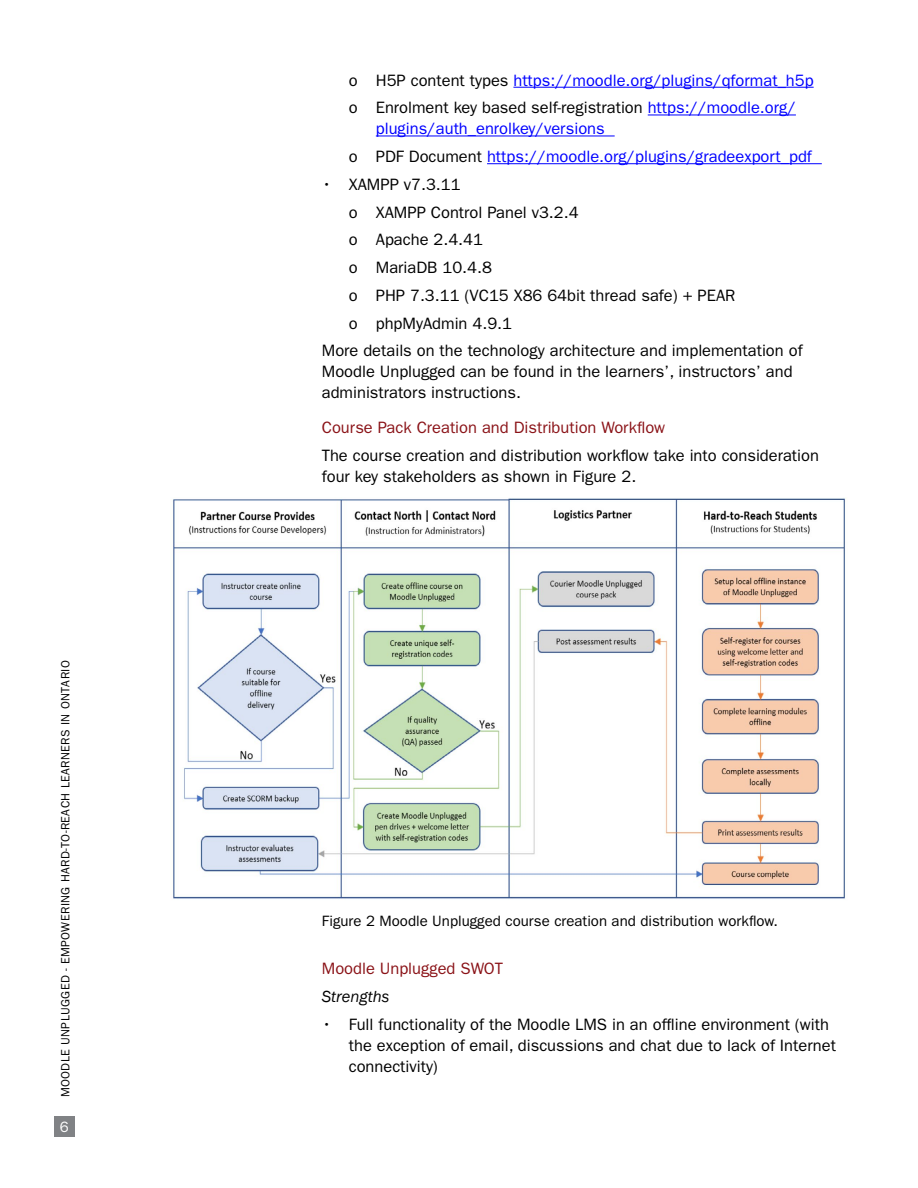
<style>
.page{position:relative;width:918px;height:1188px;background:#fff}
.page>*{position:absolute;margin:0;border:0;box-sizing:border-box;transform-origin:0 0}
.t1{font:16.5px/21px "ITC Franklin Gothic Std";color:#000}
.t2{font:16.5px/27.8px "ITC Franklin Gothic Std";color:#00f}
.t3{font:16.5px "ITC Franklin Gothic Std";color:#8a1217}
.t4{font:italic 16.5px "Franklin Gothic";color:#000}
.t5{font:15px "ITC Franklin Gothic Std";color:#000}
.t6{font:15px "ITC Franklin Gothic Std";color:#fff}
.t7{font:12px "ITC Franklin Gothic Std";letter-spacing:.03em;color:#000}
.s1{color:#000}
</style>
<div class="page">
<div style="left:54px;top:1117px;width:20px;height:20px;background:#808285"></div>
<hr style="left:513px;top:87px;width:301px;height:1px;background:#00f">
<hr style="left:648px;top:115px;width:148px;height:1px;background:#00f">
<hr style="left:376px;top:136px;width:239px;height:1px;background:#00f">
<hr style="left:487px;top:163px;width:335px;height:1px;background:#00f">
<img style="left:173px;top:498px;width:672px;height:402px">
<p class="t7" style="left:58px;top:1097px;width:439px;rotate:-90deg">MOODLE UNPLUGGED - EMPOWERING HARD-TO-REACH LEARNERS IN ONTARIO</p>
<p class="t6" style="left:60px;top:1118px;width:10px">6</p>
<p class="t2" style="left:349px;top:66px;width:466px"><span class="s1">o H5P content types</span> https://moodle.org/plugins/qformat_h5p <span class="s1">o Enrolment key based self-registration</span> https://moodle.org/</p>
<p class="t2" style="left:349px;top:115px;width:465px;text-indent:27px">plugins/auth_enrolkey/versions<br><span class="s1">o PDF Document</span> https://moodle.org/plugins/gradeexport_pdf</p>
<p class="t1" style="left:322px;top:174px;width:140px">• XAMPP v7.3.11</p>
<p class="t1" style="left:349px;top:202px;width:231px">o XAMPP Control Panel v3.2.4</p>
<p class="t1" style="left:349px;top:229px;width:136px">o Apache 2.4.41</p>
<p class="t1" style="left:349px;top:257px;width:145px">o MariaDB 10.4.8</p>
<p class="t1" style="left:349px;top:285px;width:388px">o PHP 7.3.11 (VC15 X86 64bit thread safe) + PEAR</p>
<p class="t1" style="left:349px;top:313px;width:165px">o phpMyAdmin 4.9.1</p>
<p class="t1" style="left:322px;top:340px;width:482px">More details on the technology architecture and implementation of</p>
<p class="t1" style="left:322px;top:361px;width:472px">Moodle Unplugged can be found in the learners’, instructors’ and administrators instructions.</p>
<p class="t3" style="left:322px;top:418px;width:345px">Course Pack Creation and Distribution Workflow</p>
<p class="t1" style="left:322px;top:445px;width:499px">The course creation and distribution workflow take into consideration four key stakeholders as shown in Figure 2.</p>
<p class="t5" style="left:322px;top:912px;width:458px">Figure 2 Moodle Unplugged course creation and distribution workflow.</p>
<p class="t3" style="left:322px;top:959px;width:183px">Moodle Unplugged SWOT</p>
<p class="t4" style="left:322px;top:986px;width:69px">Strengths</p>
<p class="t1" style="left:349px;top:1014px;width:489px;text-indent:-27px">• Full functionality of the Moodle LMS in an offline environment (with the exception of email, discussions and chat due to lack of Internet connectivity)</p>
</div>
